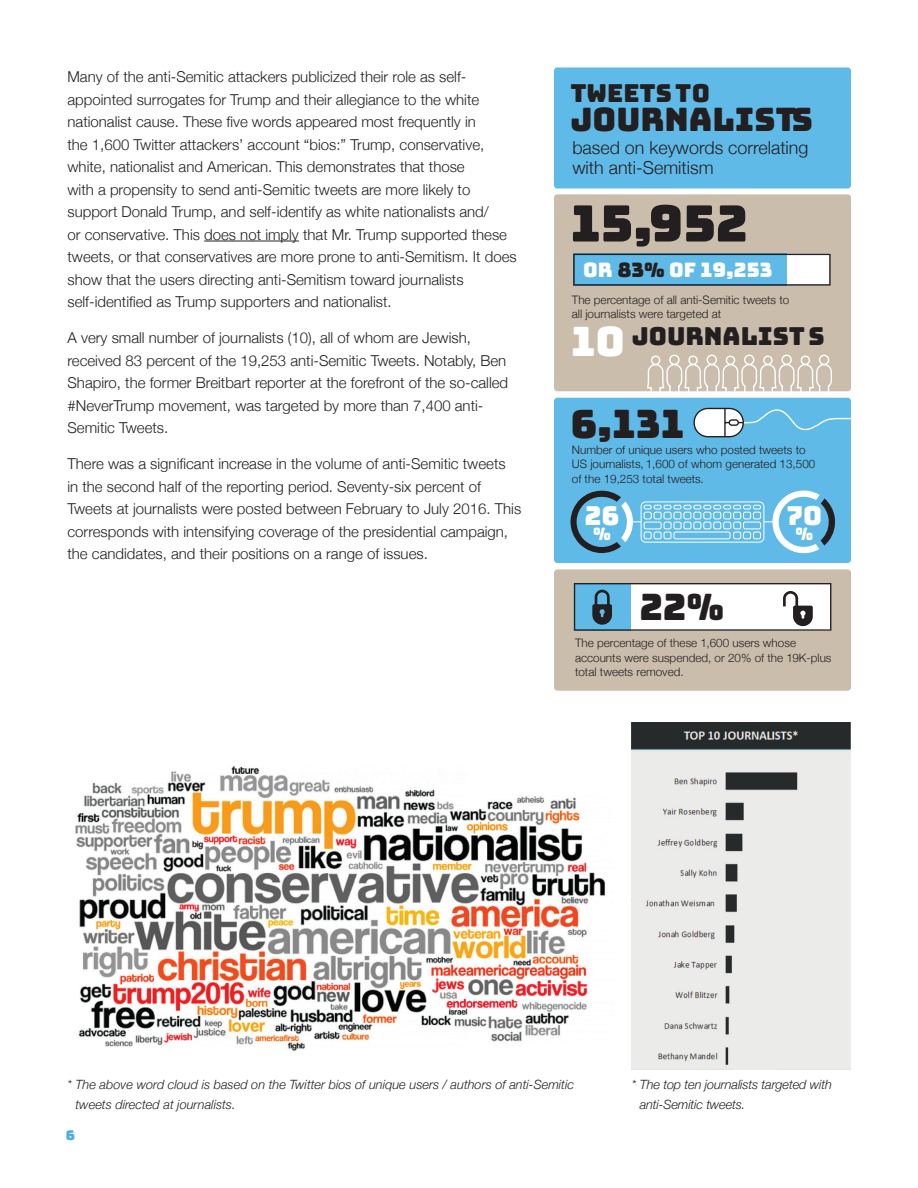
<style>
.page{position:relative;width:918px;height:1188px;background:#fff}
.page>*{position:absolute;margin:0;border:0;box-sizing:border-box;transform-origin:0 0}
.t1{font:50.25px "Bungee";color:#231f20}
.t2{font:40.5px "Bungee";color:#fff}
.t3{font:39.15px "Bungee";color:#231f20}
.t4{font:36.45px "Bungee";color:#231f20}
.t5{font:32.25px "Bungee";color:#231f20}
.t6{font:26.1px "Bungee";color:#fff}
.t7{font:24.75px "Bungee";color:#231f20}
.t8{font:19.95px "Bungee";color:#fff}
.t9{font:300 17.85px/20px "Helvetica Neue";color:#231f20}
.t10{font:17.25px "Bungee";color:#fff}
.t11{font:300 15px/22.5px "Helvetica Neue";color:#231f20}
.t12{font:13.5px "Bungee";color:#4dafde}
.t13{font:italic 300 12.75px/19.5px "Helvetica Neue";color:#231f20}
.t14{font:300 11.7px/14.4px "Helvetica Neue";color:#231f20}
.s1{color:#231f20}
</style>
<div class="page">
<hr style="left:204px;top:241px;width:95px;height:1px;background:#231f20">
<div style="left:554px;top:67px;width:297px;height:122px;background:#60bae8;border-radius:3px"></div>
<div style="left:554px;top:398px;width:297px;height:165px;background:#60bae8;border-radius:3px"></div>
<div style="left:554px;top:194px;width:297px;height:197px;background:#cabdac;border-radius:3px"></div>
<div style="left:554px;top:569px;width:297px;height:122px;background:#cabdac;border-radius:3px"></div>
<svg style="left:647px;top:354px;width:185px;height:37px"></svg>
<div style="left:694px;top:408px;width:49px;height:29px;background:#fff;border-radius:14px"></div>
<div style="left:693px;top:408px;width:51px;height:29px;border:1px solid #231f20;border-radius:14px"></div>
<hr style="left:724px;top:409px;width:2px;height:28px;background:#231f20">
<svg style="left:725px;top:409px;width:126px;height:21px"></svg>
<div style="left:729px;top:420px;width:9px;height:5px;background:#fff;border-radius:3px"></div>
<div style="left:729px;top:419px;width:10px;height:7px;border:1px solid #231f20;border-radius:3px"></div>
<svg style="left:573px;top:254px;width:258px;height:32px;background:#72b5d8"></svg>
<svg style="left:570px;top:490px;width:266px;height:64px"></svg>
<svg style="left:574px;top:583px;width:257px;height:48px;background:#c6d5dd"></svg>
<img style="left:75px;top:766px;width:531px;height:286px">
<img style="left:632px;top:722px;width:218px;height:347px">
<p class="t11" style="left:68px;top:65px;width:451px">Many of the anti-Semitic attackers publicized their role as self&shy;appointed surrogates for Trump and their allegiance to the white nationalist cause. These five words appeared most frequently in<br>the 1,600 Twitter attackers’ account “bios:” Trump, conservative, white, nationalist and American. This demonstrates that those<br>with a propensity to send anti-Semitic tweets are more likely to support Donald Trump, and self-identify as white nationalists and/<br>or conservative. This does not imply that Mr. Trump supported these tweets, or that conservatives are more prone to anti-Semitism. It does show that the users directing anti-Semitism toward journalists self-identified as Trump supporters and nationalist.</p>
<p class="t11" style="left:68px;top:326px;width:442px">A very small number of journalists (10), all of whom are Jewish, received 83 percent of the 19,253 anti-Semitic Tweets. Notably, Ben Shapiro, the former Breitbart reporter at the forefront of the so-called #NeverTrump movement, was targeted by more than 7,400 anti-Semitic Tweets.</p>
<p class="t11" style="left:68px;top:452px;width:455px">There was a significant increase in the volume of anti-Semitic tweets<br>in the second half of the reporting period. Seventy-six percent of Tweets at journalists were posted between February to July 2016. This corresponds with intensifying coverage of the presidential campaign, the candidates, and their positions on a range of issues.</p>
<h3 class="t7" style="left:570px;top:79px;width:141px">TWEETS TO</h3>
<h3 class="t5" style="left:570px;top:101px;width:244px">JOURNALISTS</h3>
<p class="t9" style="left:572px;top:137px;width:238px">based on keywords correlating with anti-Semitism</p>
<h1 class="t1" style="left:571px;top:195px;width:179px">15,952</h1>
<h3 class="t8" style="left:583px;top:258px;width:191px">OR <span class="s1">83%</span> OF 19,253</h3>
<p class="t14" style="left:572px;top:292px;width:219px">The percentage of all anti-Semitic tweets to all journalists were targeted at</p>
<h2 class="t2" style="left:571px;top:319px;width:55px">10</h2>
<h3 class="t7" style="left:632px;top:322px;width:194px">JOURNALISTS</h3>
<h3 class="t3" style="left:570px;top:401px;width:115px">6,131</h3>
<p class="t14" style="left:572px;top:442px;width:245px">Number of unique users who posted tweets to<br>US journalists, 1,600 of whom generated 13,500 of the 19,253 total tweets.</p>
<h3 class="t6" style="left:585px;top:501px;width:36px">26</h3>
<h3 class="t6" style="left:787px;top:501px;width:37px">70</h3>
<p class="t10" style="left:593px;top:524px;width:19px">%</p>
<p class="t10" style="left:795px;top:524px;width:19px">%</p>
<h3 class="t4" style="left:640px;top:586px;width:86px">22%</h3>
<p class="t14" style="left:575px;top:636px;width:258px">The percentage of these 1,600 users whose accounts were suspended, or 20% of the 19K-plus total tweets removed.</p>
<p class="t13" style="left:76px;top:1075px;width:500px;text-indent:-8px">* The above word cloud is based on the Twitter bios of unique users / authors of anti-Semitic tweets directed at journalists.</p>
<p class="t13" style="left:640px;top:1075px;width:194px;text-indent:-8px">* The top ten journalists targeted with anti-Semitic tweets.</p>
<p class="t12" style="left:66px;top:1127px;width:11px">6</p>
</div>
